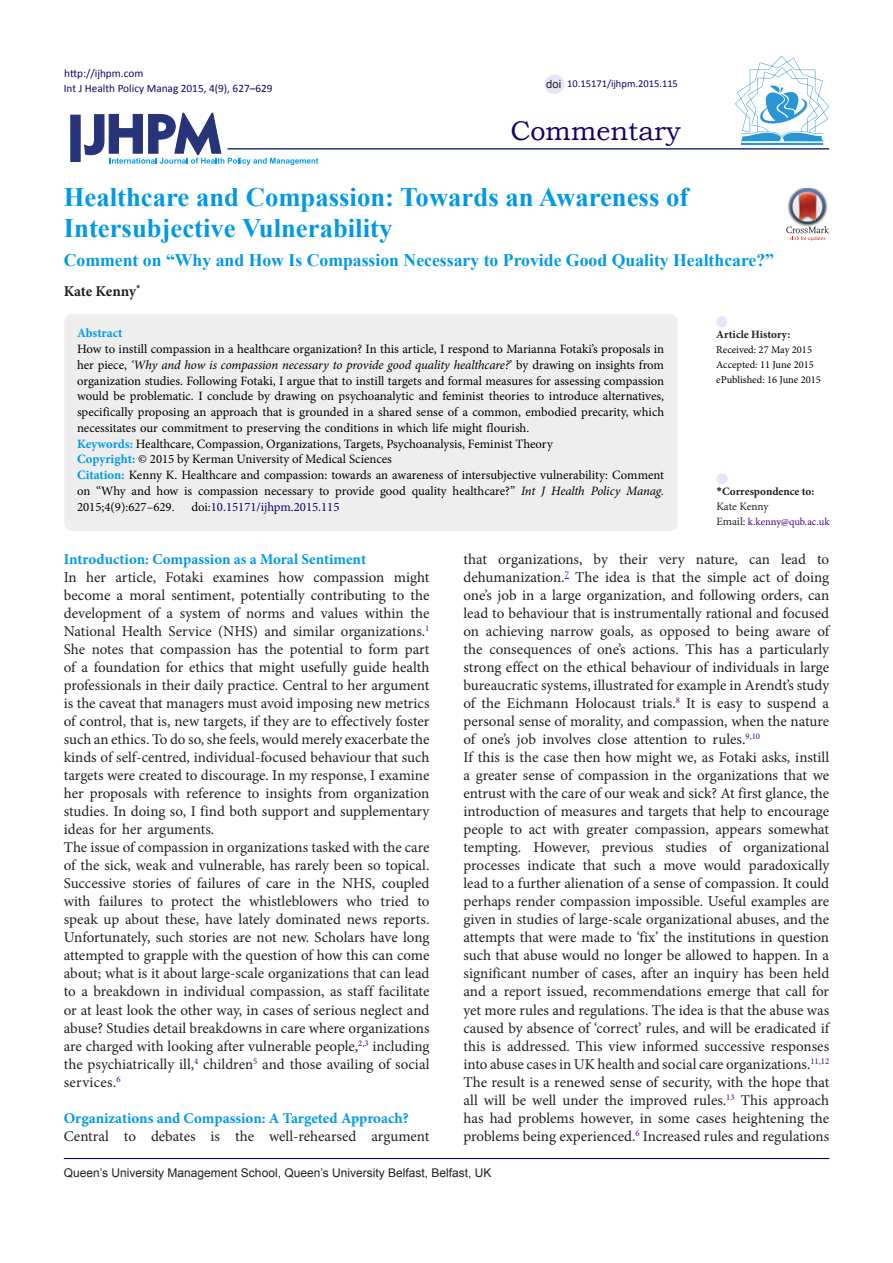
<style>
.page{position:relative;width:893px;height:1263px;background:#fff}
.page>*{position:absolute;margin:0;border:0;box-sizing:border-box;transform-origin:0 0}
.t1{font:27px "Bookman Old Style";color:#190066}
.Default{font:700 26.7px/31.5px "Times New Roman";color:#0099e5}
.Default-2{font:700 17.7px "Times New Roman";color:#0099e5}
.t2{font:15px/18px "Minion Pro";color:#231f20;text-align:justify}
.t3{font:700 15px "Minion Pro";color:#0099e5}
.Default-3{font:700 15px "Minion Pro";letter-spacing:-.01em;color:#231f20}
.Default-4{font:12.75px/15.8px "Minion Pro";color:#000;text-align:justify}
.Default-5{font:12.75px "Minion Pro";color:#190066}
.Default-6{font:700 12.75px "Minion Pro";color:#0099e5}
.t4{font:12px "Arial";color:#231f20}
.t5{font:11.25px "Calibri";color:#190066}
.t6{font:700 11.25px "Minion Pro";color:#231f20}
.t7{font:11.25px "Minion Pro";letter-spacing:-.01em;color:#231f20}
.t8{font:11.25px "Arial";color:#231f20}
.t9{font:10.5px "Minion Pro";color:#000}
.t10{font:10.5px "Minion Pro";color:#4b0082}
.t11{font:10.5px "Calibri";color:#190066}
.s1{font-style:italic}
.s2{font-weight:700;color:#0099e5}
.s3{font-family:"Calibri"}
.s4{font-size:11.25px;color:#231f20}
.s5{color:#000}
</style>
<div class="page">
<svg style="left:84px;top:112px;width:234px;height:53px"></svg>
<div style="left:70px;top:115px;width:11px;height:47px;background:#273578;border:1px solid #273578"></div>
<hr style="left:227px;top:148px;width:602px;height:2px;background:#273578">
<div style="left:64px;top:314px;width:613px;height:217px;background:#eee;border-radius:8px"></div>
<div style="left:717px;top:473px;width:11px;height:11px;background:#e6e6fa;border-radius:50%"></div>
<div style="left:716px;top:316px;width:11px;height:11px;background:#e6e6fa;border-radius:50%"></div>
<hr style="left:64px;top:1158px;width:765px;height:1px;background:#190066">
<hr style="left:741px;top:143px;width:82px;height:2px;background:#2995d2">
<svg style="left:735px;top:56px;width:94px;height:85px"></svg>
<div style="left:544px;top:74px;width:21px;height:20px;background:#e6e6fa;border-radius:50%"></div>
<img style="left:798px;top:188px;width:18px;height:1px">
<svg style="left:786px;top:189px;width:43px;height:52px"></svg>
<p class="t5" style="left:64px;top:66px;width:81px">http://ijhpm.com</p>
<p class="t5" style="left:64px;top:81px;width:210px">Int J Health Policy Manag 2015, 4(9), 627–629</p>
<p class="t8" style="left:546px;top:76px;width:17px">doi</p>
<p class="t11" style="left:567px;top:77px;width:112px">10.15171/ijhpm.2015.115</p>
<p class="t1" style="left:510px;top:113px;width:172px">Commentary</p>
<p class="Default" style="left:64px;top:180px;width:626px">Healthcare and Compassion: Towards an Awareness of<br>Intersubjective Vulnerability</p>
<p class="Default-2" style="left:64px;top:247px;width:712px">Comment on “Why and How Is Compassion Necessary to Provide Good Quality Healthcare?”</p>
<p class="Default-3" style="left:64px;top:281px;width:78px">Kate Kenny<sup>*</sup></p>
<p class="Default-6" style="left:77px;top:324px;width:47px">Abstract</p>
<p class="Default-4" style="left:77px;top:341px;width:589px">How to instill compassion in a healthcare organization? In this article, I respond to Marianna Fotaki’s proposals in her piece, <span class="s1">‘Why and how is compassion necessary to provide good quality healthcare?</span>’ by drawing on insights from organization studies. Following Fotaki, I argue that to instill targets and formal measures for assessing compassion would be problematic. I conclude by drawing on psychoanalytic and feminist theories to introduce alternatives, specifically proposing an approach that is grounded in a shared sense of a common, embodied precarity, which necessitates our commitment to preserving the conditions in which life might flourish.</p>
<p class="Default-4" style="left:77px;top:436px;width:477px"><span class="s2">Keywords:</span> Healthcare, Compassion, Organizations, Targets, Psychoanalysis, Feminist Theory</p>
<p class="Default-4" style="left:77px;top:451px;width:316px"><span class="s2">Copyright:</span> © 2015 by Kerman University of Medical Sciences</p>
<p class="Default-4" style="left:77px;top:467px;width:589px"><span class="s2">Citation:</span> Kenny K. Healthcare and compassion: towards an awareness of intersubjective vulnerability: Comment on “Why and how is compassion necessary to provide good quality healthcare?” <span class="s1">Int J Health Policy Manag.<br></span>2015;4(9):627–629.</p>
<p class="t6" style="left:716px;top:327px;width:76px">Article History:</p>
<p class="t9" style="left:716px;top:343px;width:97px">Received: 27 May 2015</p>
<p class="t9" style="left:716px;top:358px;width:99px">Accepted: 11 June 2015</p>
<p class="t9" style="left:716px;top:373px;width:106px">ePublished: 16 June 2015</p>
<p class="t6" style="left:716px;top:484px;width:99px"><span class="s3">*</span>Correspondence to:</p>
<p class="t7" style="left:716px;top:499px;width:54px">Kate Kenny</p>
<p class="t10" style="left:716px;top:515px;width:115px"><span class="s4">Email:</span> k.kenny@qub.ac.uk</p>
<p class="Default-5" style="left:191px;top:498px;width:150px"><span class="s5">doi:</span>10.15171/ijhpm.2015.115</p>
<p class="t3" style="left:64px;top:549px;width:304px">Introduction: Compassion as a Moral Sentiment</p>
<p class="t2" style="left:64px;top:569px;width:367px">In her article, Fotaki examines how compassion might become a moral sentiment, potentially contributing to the development of a system of norms and values within the National Health Service (NHS) and similar organizations.<sup>1<br></sup>She notes that compassion has the potential to form part of a foundation for ethics that might usefully guide health professionals in their daily practice. Central to her argument is the caveat that managers must avoid imposing new metrics of control, that is, new targets, if they are to effectively foster such an ethics. To do so, she feels, would merely exacerbate the kinds of self-centred, individual-focused behaviour that such targets were created to discourage. In my response, I examine her proposals with reference to insights from organization studies. In doing so, I find both support and supplementary ideas for her arguments.</p>
<p class="t2" style="left:64px;top:839px;width:367px">The issue of compassion in organizations tasked with the care of the sick, weak and vulnerable, has rarely been so topical.<br>Successive stories of failures of care in the NHS, coupled with failures to protect the whistleblowers who tried to speak up about these, have lately dominated news reports.<br>Unfortunately, such stories are not new. Scholars have long attempted to grapple with the question of how this can come about; what is it about large-scale organizations that can lead to a breakdown in individual compassion, as staff facilitate or at least look the other way, in cases of serious neglect and abuse? Studies detail breakdowns in care where organizations are charged with looking after vulnerable people,<sup>2</sup><sup>,</sup><sup>3</sup> including the psychiatrically ill,<sup>4</sup> children<sup>5</sup> and those availing of social services.<sup>6</sup></p>
<p class="t3" style="left:64px;top:1107px;width:347px">Organizations and Compassion: A Targeted Approach?</p>
<p class="t2" style="left:64px;top:1127px;width:367px">Central to debates is the well-rehearsed argument</p>
<p class="t2" style="left:463px;top:551px;width:367px">that organizations, by their very nature, can lead to dehumanization.<sup>7</sup> The idea is that the simple act of doing one’s job in a large organization, and following orders, can lead to behaviour that is instrumentally rational and focused on achieving narrow goals, as opposed to being aware of the consequences of one’s actions. This has a particularly strong effect on the ethical behaviour of individuals in large bureaucratic systems, illustrated for example in Arendt’s study of the Eichmann Holocaust trials.<sup>8</sup> It is easy to suspend a personal sense of morality, and compassion, when the nature of one’s job involves close attention to rules.<sup>9</sup><sup>,</sup><sup>10</sup></p>
<p class="t2" style="left:463px;top:749px;width:367px">If this is the case then how might we, as Fotaki asks, instill a greater sense of compassion in the organizations that we entrust with the care of our weak and sick? At first glance, the introduction of measures and targets that help to encourage people to act with greater compassion, appears somewhat tempting. However, previous studies of organizational processes indicate that such a move would paradoxically lead to a further alienation of a sense of compassion. It could perhaps render compassion impossible. Useful examples are given in studies of large-scale organizational abuses, and the attempts that were made to ‘fix’ the institutions in question such that abuse would no longer be allowed to happen. In a significant number of cases, after an inquiry has been held and a report issued, recommendations emerge that call for yet more rules and regulations. The idea is that the abuse was caused by absence of ‘correct’ rules, and will be eradicated if this is addressed. This view informed successive responses into abuse cases in UK health and social care organizations.<sup>11</sup><sup>,</sup><sup>12<br></sup>The result is a renewed sense of security, with the hope that all will be well under the improved rules.<sup>13</sup> This approach has had problems however, in some cases heightening the problems being experienced.<sup>6</sup> Increased rules and regulations</p>
<p class="t4" style="left:64px;top:1165px;width:429px">Queen’s University Management School, Queen’s University Belfast, Belfast, UK</p>
</div>
